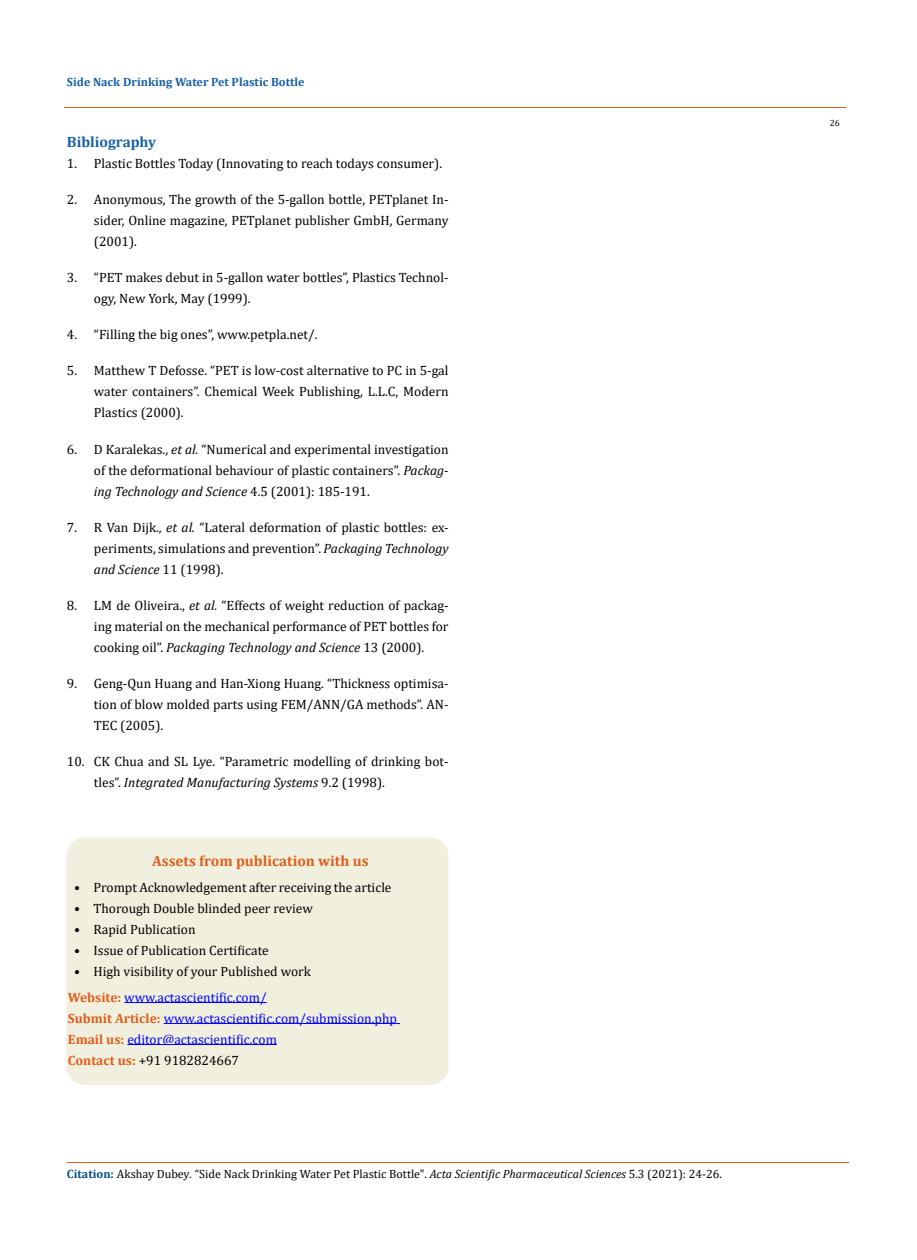
<style>
.page{position:relative;width:917px;height:1260px;background:#fff}
.page>*{position:absolute;margin:0;border:0;box-sizing:border-box;transform-origin:0 0}
.t1{font:700 15px "Cambria";color:#e05d1a}
.t2{font:700 15px "Cambria";color:#1560a6}
.t3{font:13.5px/21px "Cambria";color:#000;text-align:justify}
.t4{font:13.5px/21px "Cambria";color:#00f}
.t5{font:12px "Cambria";color:#000}
.t6{font:700 12px "Cambria";color:#1560a6}
.t7{font:9px "Cambria";color:#000}
.s1{font-style:italic}
.s2{font-weight:700;color:#e05d1a}
.s3{color:#000}
.s4{font-weight:700;color:#035089}
</style>
<div class="page">
<div style="left:67px;top:838px;width:381px;height:246px;background:#f1f0de;border-radius:18px"></div>
<div style="left:66px;top:837px;width:382px;height:248px;border:2px solid #f1f0de;border-radius:18px"></div>
<hr style="left:124px;top:1002px;width:143px;height:1px;background:#00f">
<hr style="left:164px;top:1023px;width:236px;height:1px;background:#00f">
<hr style="left:127px;top:1044px;width:150px;height:1px;background:#00f">
<hr style="left:64px;top:108px;width:781px;height:1px;background:#e05d1a">
<hr style="left:67px;top:1162px;width:781px;height:1px;background:#e05d1a">
<p class="t6" style="left:67px;top:73px;width:239px">Side Nack Drinking Water Pet Plastic Bottle</p>
<p class="t2" style="left:67px;top:131px;width:91px">Bibliography</p>
<p class="t3" style="left:67px;top:153px;width:377px">1. Plastic Bottles Today (Innovating to reach todays consumer).</p>
<p class="t3" style="left:94px;top:189px;width:356px;text-indent:-27px">2. Anonymous, The growth of the 5-gallon bottle, PETplanet In&shy;sider, Online magazine, PETplanet publisher GmbH, Germany (2001).</p>
<p class="t3" style="left:94px;top:267px;width:356px;text-indent:-27px">3. “PET makes debut in 5-gallon water bottles”, Plastics Technol&shy;ogy, New York, May (1999).</p>
<p class="t3" style="left:67px;top:324px;width:252px">4. “Filling the big ones”, www.petpla.net/.</p>
<p class="t3" style="left:94px;top:360px;width:356px;text-indent:-27px">5. Matthew T Defosse. “PET is low-cost alternative to PC in 5-gal water containers”. Chemical Week Publishing, L.L.C, Modern Plastics (2000).</p>
<p class="t3" style="left:94px;top:438px;width:356px;text-indent:-27px">6. D Karalekas., <span class="s1">et al.</span> “Numerical and experimental investigation of the deformational behaviour of plastic containers”. <span class="s1">Packag&shy;ing Technology and Science</span> 4.5 (2001): 185-191.</p>
<p class="t3" style="left:94px;top:516px;width:356px;text-indent:-27px">7. R Van Dijk., <span class="s1">et al.</span> “Lateral deformation of plastic bottles: ex&shy;periments, simulations and prevention”. <span class="s1">Packaging Technology and Science</span> 11 (1998).</p>
<p class="t3" style="left:94px;top:594px;width:356px;text-indent:-27px">8. LM de Oliveira., <span class="s1">et al.</span> “Effects of weight reduction of packag&shy;ing material on the mechanical performance of PET bottles for cooking oil”. <span class="s1">Packaging Technology and Science</span> 13 (2000).</p>
<p class="t3" style="left:94px;top:672px;width:356px;text-indent:-27px">9. Geng-Qun Huang and Han-Xiong Huang. “Thickness optimisa&shy;tion of blow molded parts using FEM/ANN/GA methods”. AN-TEC (2005).</p>
<p class="t3" style="left:94px;top:750px;width:356px;text-indent:-27px">10. CK Chua and SL Lye. “Parametric modelling of drinking bot&shy;tles”. <span class="s1">Integrated Manufacturing Systems</span> 9.2 (1998).</p>
<p class="t1" style="left:152px;top:851px;width:218px">Assets from publication with us</p>
<p class="t3" style="left:74px;top:877px;width:319px">• Prompt Acknowledgement after receiving the article</p>
<p class="t3" style="left:74px;top:898px;width:240px">• Thorough Double blinded peer review</p>
<p class="t3" style="left:74px;top:919px;width:123px">• Rapid Publication</p>
<p class="t3" style="left:74px;top:940px;width:196px">• Issue of Publication Certificate</p>
<p class="t3" style="left:74px;top:961px;width:238px">• High visibility of your Published work</p>
<p class="t4" style="left:68px;top:987px;width:330px"><span class="s2">Website:</span> www.actascientific.com/<br><span class="s2">Submit Article:</span> www.actascientific.com/submission.php <span class="s2">Email us:</span> editor@actascientific.com<br><span class="s2">Contact us:</span> <span class="s3">+91 9182824667</span></p>
<p class="t5" style="left:67px;top:1167px;width:656px"><span class="s4">Citation:</span> Akshay Dubey<span class="s1">.</span> “Side Nack Drinking Water Pet Plastic Bottle". <span class="s1">Acta Scientific Pharmaceutical Sciences</span> 5.3 (2021): 24-26.</p>
<p class="t7" style="left:829px;top:118px;width:11px">26</p>
</div>
